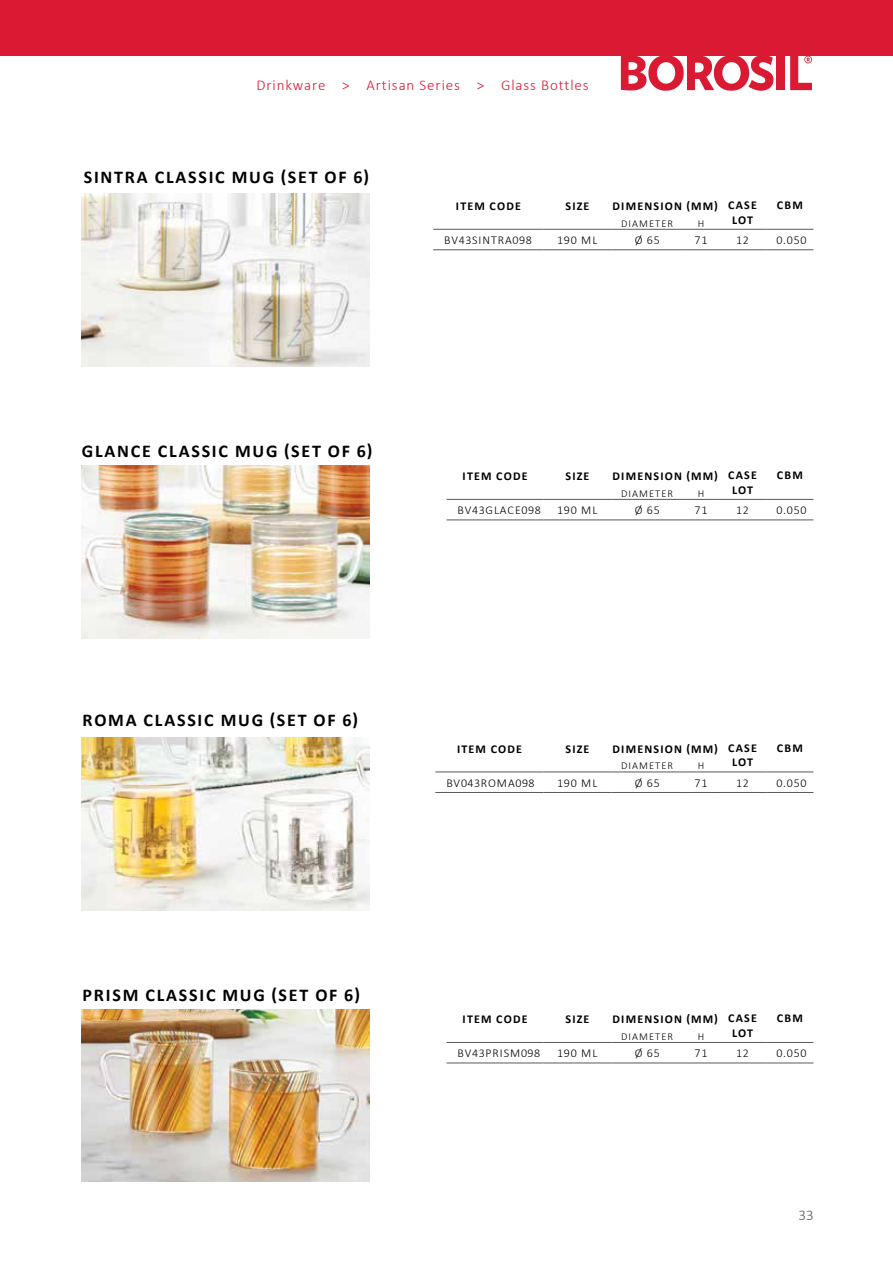
<style>
.page{position:relative;width:893px;height:1263px;background:#fff}
.page>*{position:absolute;margin:0;border:0;box-sizing:border-box;transform-origin:0 0}
.t1{font:700 18px "Calibri";letter-spacing:.1em;color:#000}
.t2{font:300 15px "Calibri";letter-spacing:.06em;color:#da1a32}
.t3{font:300 15px "Calibri";color:#58595b}
.t4{font:700 12px/13.6px "Calibri";letter-spacing:.1em;color:#000}
.t5{font:300 12px "Calibri";letter-spacing:.06em;color:#000}
.t6{font:300 10.5px "Calibri";letter-spacing:.1em;color:#000}
</style>
<div class="page">
<div style="left:0;top:0;width:893px;height:56px;background:#da1a32"></div>
<div style="left:777px;top:56px;width:8px;height:34px;background:#da1a32"></div>
<svg style="left:790px;top:56px;width:22px;height:34px"></svg>
<svg style="left:621px;top:56px;width:152px;height:35px"></svg>
<img style="left:82px;top:194px;width:288px;height:172px">
<img style="left:82px;top:466px;width:288px;height:173px">
<img style="left:82px;top:737px;width:288px;height:173px">
<img style="left:82px;top:1009px;width:288px;height:173px">
<hr style="left:766px;top:250px;width:47px;height:1px;background:#58595b">
<hr style="left:433px;top:229px;width:111px;height:1px;background:#58595b">
<hr style="left:433px;top:250px;width:111px;height:1px;background:#58595b">
<hr style="left:544px;top:229px;width:67px;height:1px;background:#58595b">
<hr style="left:611px;top:229px;width:72px;height:1px;background:#58595b">
<hr style="left:683px;top:229px;width:36px;height:1px;background:#58595b">
<hr style="left:719px;top:229px;width:47px;height:1px;background:#58595b">
<hr style="left:766px;top:229px;width:47px;height:1px;background:#58595b">
<hr style="left:544px;top:250px;width:67px;height:1px;background:#58595b">
<hr style="left:611px;top:250px;width:72px;height:1px;background:#58595b">
<hr style="left:683px;top:250px;width:36px;height:1px;background:#58595b">
<hr style="left:719px;top:250px;width:47px;height:1px;background:#58595b">
<hr style="left:766px;top:520px;width:47px;height:1px;background:#58595b">
<hr style="left:446px;top:499px;width:98px;height:1px;background:#58595b">
<hr style="left:446px;top:520px;width:98px;height:1px;background:#58595b">
<hr style="left:544px;top:499px;width:67px;height:1px;background:#58595b">
<hr style="left:611px;top:499px;width:72px;height:1px;background:#58595b">
<hr style="left:683px;top:499px;width:36px;height:1px;background:#58595b">
<hr style="left:719px;top:499px;width:47px;height:1px;background:#58595b">
<hr style="left:766px;top:499px;width:47px;height:1px;background:#58595b">
<hr style="left:544px;top:520px;width:67px;height:1px;background:#58595b">
<hr style="left:611px;top:520px;width:72px;height:1px;background:#58595b">
<hr style="left:683px;top:520px;width:36px;height:1px;background:#58595b">
<hr style="left:719px;top:520px;width:47px;height:1px;background:#58595b">
<hr style="left:766px;top:792px;width:47px;height:1px;background:#58595b">
<hr style="left:435px;top:772px;width:109px;height:1px;background:#58595b">
<hr style="left:435px;top:792px;width:109px;height:1px;background:#58595b">
<hr style="left:544px;top:772px;width:67px;height:1px;background:#58595b">
<hr style="left:611px;top:772px;width:72px;height:1px;background:#58595b">
<hr style="left:683px;top:772px;width:36px;height:1px;background:#58595b">
<hr style="left:719px;top:772px;width:47px;height:1px;background:#58595b">
<hr style="left:766px;top:772px;width:47px;height:1px;background:#58595b">
<hr style="left:544px;top:792px;width:67px;height:1px;background:#58595b">
<hr style="left:611px;top:792px;width:72px;height:1px;background:#58595b">
<hr style="left:683px;top:792px;width:36px;height:1px;background:#58595b">
<hr style="left:719px;top:792px;width:47px;height:1px;background:#58595b">
<hr style="left:766px;top:1063px;width:47px;height:1px;background:#58595b">
<hr style="left:446px;top:1042px;width:98px;height:1px;background:#58595b">
<hr style="left:446px;top:1063px;width:98px;height:1px;background:#58595b">
<hr style="left:544px;top:1042px;width:67px;height:1px;background:#58595b">
<hr style="left:611px;top:1042px;width:72px;height:1px;background:#58595b">
<hr style="left:683px;top:1042px;width:36px;height:1px;background:#58595b">
<hr style="left:719px;top:1042px;width:47px;height:1px;background:#58595b">
<hr style="left:766px;top:1042px;width:47px;height:1px;background:#58595b">
<hr style="left:544px;top:1063px;width:67px;height:1px;background:#58595b">
<hr style="left:611px;top:1063px;width:72px;height:1px;background:#58595b">
<hr style="left:683px;top:1063px;width:36px;height:1px;background:#58595b">
<hr style="left:719px;top:1063px;width:47px;height:1px;background:#58595b">
<p class="t2" style="left:256px;top:75px;width:334px">Drinkware &gt; Artisan Series &gt; Glass Bottles</p>
<h1 class="t1" style="left:84px;top:164px;width:287px">SINTRA CLASSIC MUG (SET OF 6)</h1>
<p class="t4" style="left:456px;top:199px;width:67px">ITEM CODE</p>
<p class="t4" style="left:565px;top:199px;width:26px">SIZE</p>
<p class="t4" style="left:732px;top:199px;width:26px;text-indent:-120px">DIMENSION (MM) CASE<br>LOT</p>
<p class="t4" style="left:777px;top:198px;width:27px">CBM</p>
<p class="t6" style="left:621px;top:217px;width:53px">DIAMETER</p>
<p class="t6" style="left:698px;top:217px;width:8px">H</p>
<p class="t5" style="left:444px;top:233px;width:89px">BV43SINTRA098</p>
<p class="t5" style="left:557px;top:233px;width:42px">190 ML</p>
<p class="t5" style="left:635px;top:233px;width:27px">Ø 65</p>
<p class="t5" style="left:695px;top:233px;width:14px">71</p>
<p class="t5" style="left:736px;top:233px;width:14px">12</p>
<p class="t5" style="left:776px;top:233px;width:32px">0.050</p>
<h1 class="t1" style="left:82px;top:438px;width:292px">GLANCE CLASSIC MUG (SET OF 6)</h1>
<p class="t4" style="left:463px;top:469px;width:67px">ITEM CODE</p>
<p class="t4" style="left:565px;top:469px;width:26px">SIZE</p>
<p class="t4" style="left:732px;top:469px;width:26px;text-indent:-120px">DIMENSION (MM) CASE<br>LOT</p>
<p class="t4" style="left:777px;top:468px;width:27px">CBM</p>
<p class="t6" style="left:621px;top:487px;width:53px">DIAMETER</p>
<p class="t6" style="left:698px;top:487px;width:8px">H</p>
<p class="t5" style="left:458px;top:503px;width:85px">BV43GLACE098</p>
<p class="t5" style="left:557px;top:503px;width:42px">190 ML</p>
<p class="t5" style="left:635px;top:503px;width:27px">Ø 65</p>
<p class="t5" style="left:695px;top:503px;width:14px">71</p>
<p class="t5" style="left:736px;top:503px;width:14px">12</p>
<p class="t5" style="left:776px;top:503px;width:32px">0.050</p>
<h1 class="t1" style="left:83px;top:707px;width:277px">ROMA CLASSIC MUG (SET OF 6)</h1>
<p class="t4" style="left:457px;top:742px;width:67px">ITEM CODE</p>
<p class="t4" style="left:565px;top:742px;width:26px">SIZE</p>
<p class="t4" style="left:732px;top:742px;width:26px;text-indent:-120px">DIMENSION (MM) CASE<br>LOT</p>
<p class="t4" style="left:777px;top:741px;width:27px">CBM</p>
<p class="t6" style="left:621px;top:759px;width:53px">DIAMETER</p>
<p class="t6" style="left:698px;top:759px;width:8px">H</p>
<p class="t5" style="left:446px;top:775px;width:90px">BV043ROMA098</p>
<p class="t5" style="left:557px;top:775px;width:42px">190 ML</p>
<p class="t5" style="left:635px;top:775px;width:27px">Ø 65</p>
<p class="t5" style="left:695px;top:775px;width:14px">71</p>
<p class="t5" style="left:736px;top:775px;width:14px">12</p>
<p class="t5" style="left:776px;top:775px;width:32px">0.050</p>
<h1 class="t1" style="left:83px;top:982px;width:279px">PRISM CLASSIC MUG (SET OF 6)</h1>
<p class="t4" style="left:463px;top:1012px;width:67px">ITEM CODE</p>
<p class="t4" style="left:565px;top:1012px;width:26px">SIZE</p>
<p class="t4" style="left:732px;top:1012px;width:26px;text-indent:-120px">DIMENSION (MM) CASE<br>LOT</p>
<p class="t4" style="left:777px;top:1011px;width:27px">CBM</p>
<p class="t6" style="left:621px;top:1030px;width:53px">DIAMETER</p>
<p class="t6" style="left:698px;top:1030px;width:8px">H</p>
<p class="t5" style="left:458px;top:1046px;width:84px">BV43PRISM098</p>
<p class="t5" style="left:557px;top:1046px;width:42px">190 ML</p>
<p class="t5" style="left:635px;top:1046px;width:27px">Ø 65</p>
<p class="t5" style="left:695px;top:1046px;width:14px">71</p>
<p class="t5" style="left:736px;top:1046px;width:14px">12</p>
<p class="t5" style="left:776px;top:1046px;width:32px">0.050</p>
<p class="t3" style="left:799px;top:1205px;width:17px">33</p>
</div>
